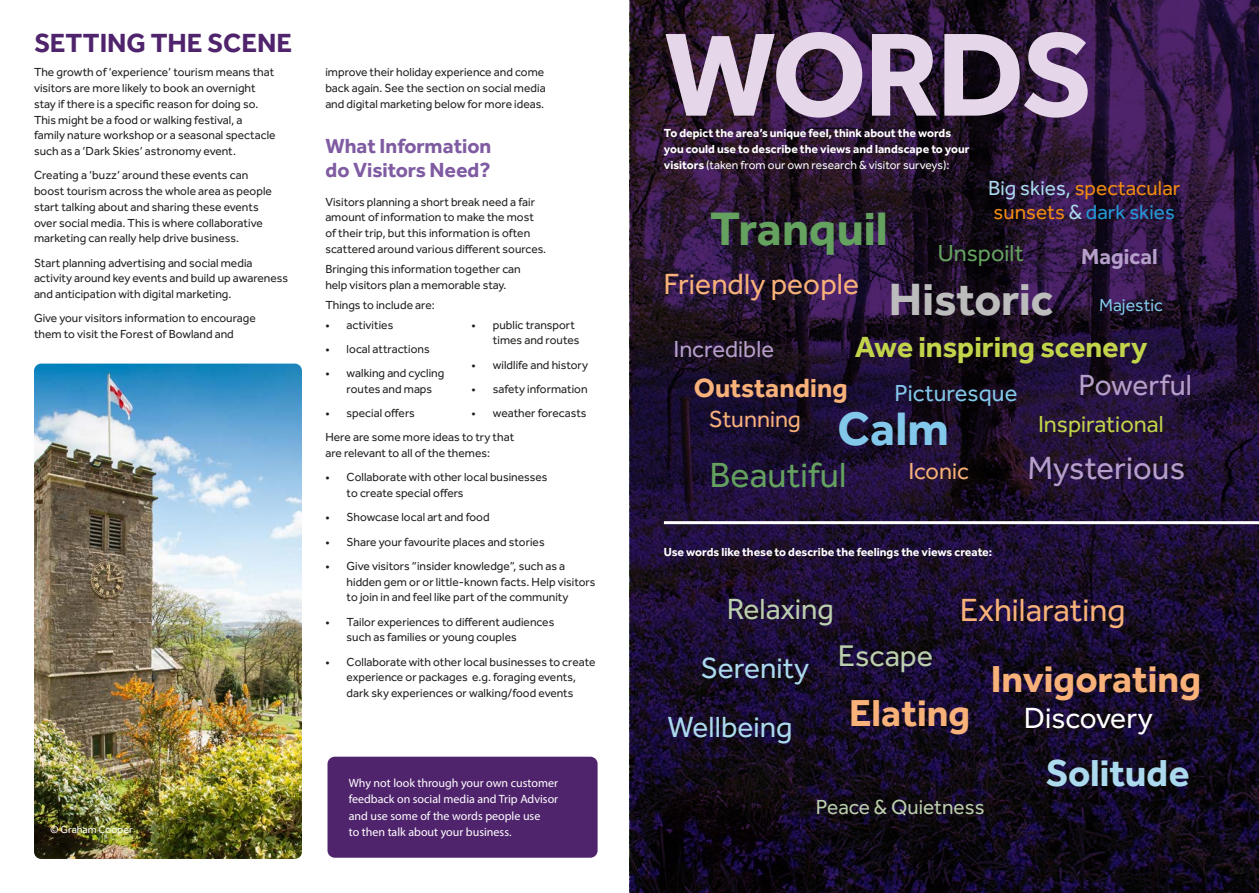
<style>
.page{position:relative;width:1259px;height:893px;background:#fff}
.page>*{position:absolute;margin:0;border:0;box-sizing:border-box;transform-origin:0 0}
.t1{font:700 122.4px "Effra";letter-spacing:-.03em;color:#e5d6ea}
.t2{font:700 48.3px "Effra";color:#65a260}
.t3{font:700 48.3px "Effra";color:#82c8eb}
.t4{font:700 46.5px "Effra";color:#bdbcbd}
.t5{font:700 38.55px "Effra";color:#f7b179}
.t6{font:700 38.55px "Effra";color:#abd9ee}
.t7{font:35.85px "Effra";color:#65a260}
.t8{font:33px "Effra";color:#f7b179}
.t9{font:33px "Effra";color:#b69ecb}
.t10{font:30.75px "Effra";color:#bccfae}
.t11{font:700 30px "Effra";color:#c2d44a}
.t12{font:30px "Effra";color:#abd9ee}
.t13{font:30px "Effra";color:#f7b179}
.t14{font:30px "Effra";color:#fff}
.t15{font:30px "Effra";color:#bccfae}
.t16{font:30px "Effra";color:#b69ecb}
.t17{font:700 27.15px "Effra";color:#f7b179}
.t18{font:700 27px "Effra";color:#50246d}
.t19{font:23.85px "Effra";color:#f7b179}
.t20{font:23.85px "Effra";color:#c2d44a}
.t21{font:23.85px "Effra";color:#82c8eb}
.t22{font:23.85px "Effra";color:#b69ecb}
.t23{font:23.85px "Effra";color:#65a260}
.t24{font:700 22.5px "Effra";color:#b69ecb}
.t25{font:21px/24px "Effra";color:#f28c10}
.t26{font:700 21px/24px "Effra";color:#7f5ba2}
.t27{font:21px "Effra";color:#bccfae}
.t28{font:17.85px "Effra";color:#82c8eb}
.t29{font:12px/15.8px "Effra";color:#1d1d1b}
.t30{font:700 12px/15.8px "Effra";color:#fff}
.t31{font:12px/16.5px "Myriad Pro";color:#fff}
.t32{font:10.5px "Effra";color:#fff}
.t33{font:700 10.5px "Effra";color:#1d1d1b}
.s1{font-weight:400}
.s2{color:#abd9ee}
.s3{color:#239ad7}
</style>
<div class="page">
<svg style="left:629px;top:0;width:630px;height:893px;background:#21132e"></svg>
<hr style="left:664px;top:521px;width:595px;height:3px;background:#fff">
<img style="left:34px;top:364px;width:268px;height:495px">
<div style="left:327px;top:757px;width:270px;height:101px;background:#50246d;border-radius:7px"></div>
<h3 class="t18" style="left:34px;top:25px;width:259px">SETTING THE SCENE</h3>
<p class="t29" style="left:34px;top:66px;width:243px">The growth of ‘experience’ tourism means that visitors are more likely to book an overnight stay if there is a specific reason for doing so.<br>This might be a food or walking festival, a family nature workshop or a seasonal spectacle such as a ‘Dark Skies’ astronomy event.</p>
<p class="t29" style="left:34px;top:169px;width:239px">Creating a ‘buzz’ around these events can boost tourism across the whole area as people start talking about and sharing these events over social media. This is where collaborative marketing can really help drive business.</p>
<p class="t29" style="left:34px;top:256px;width:256px">Start planning advertising and social media activity around key events and build up awareness and anticipation with digital marketing.</p>
<p class="t29" style="left:34px;top:312px;width:223px">Give your visitors information to encourage them to visit the Forest of Bowland and</p>
<p class="t32" style="left:50px;top:823px;width:84px">© Graham Cooper</p>
<p class="t29" style="left:325px;top:66px;width:222px;text-align:justify">improve their holiday experience and come back again. See the section on social media and digital marketing below for more ideas.</p>
<h3 class="t26" style="left:325px;top:136px;width:167px">What Information do Visitors Need?</h3>
<p class="t29" style="left:325px;top:195px;width:222px">Visitors planning a short break need a fair amount of information to make the most of their trip, but this information is often scattered around various different sources.</p>
<p class="t29" style="left:325px;top:262px;width:197px">Bringing this information together can help visitors plan a memorable stay.</p>
<p class="t29" style="left:325px;top:298px;width:111px">Things to include are:</p>
<p class="t29" style="left:325px;top:318px;width:69px">• activities</p>
<p class="t29" style="left:325px;top:342px;width:106px">• local attractions</p>
<p class="t29" style="left:347px;top:366px;width:99px;text-indent:-21px">• walking and cycling routes and maps</p>
<p class="t29" style="left:325px;top:406px;width:91px">• special offers</p>
<p class="t29" style="left:493px;top:318px;width:88px;text-indent:-21px">• public transport times and routes</p>
<p class="t29" style="left:471px;top:358px;width:118px">• wildlife and history</p>
<p class="t29" style="left:471px;top:382px;width:118px">• safety information</p>
<p class="t29" style="left:325px;top:402px;width:263px;line-height:24.3px;text-indent:146px">• weather forecasts<br>Here are some more ideas to try that</p>
<p class="t29" style="left:325px;top:446px;width:166px">are relevant to all of the themes:</p>
<p class="t29" style="left:347px;top:471px;width:202px;text-indent:-21px">• Collaborate with other local businesses to create special offers</p>
<p class="t29" style="left:325px;top:511px;width:166px">• Showcase local art and food</p>
<p class="t29" style="left:325px;top:535px;width:221px">• Share your favourite places and stories</p>
<p class="t29" style="left:347px;top:559px;width:250px;text-indent:-21px">• Give visitors “insider knowledge”, such as a hidden gem or or little-known facts. Help visitors to join in and feel like part of the community</p>
<p class="t29" style="left:347px;top:615px;width:209px;text-indent:-21px">• Tailor experiences to different audiences such as families or young couples</p>
<p class="t29" style="left:325px;top:655px;width:272px;text-align:center">• Collaborate with other local businesses to create experience or packages e.g. foraging events,<br>dark sky experiences or walking/food events</p>
<p class="t31" style="left:349px;top:774px;width:211px">Why not look through your own customer feedback on social media and Trip Advisor and use some of the words people use<br>to then talk about your business.</p>
<h1 class="t1" style="left:664px;top:-6px;width:430px">WORDS</h1>
<p class="t30" style="left:664px;top:127px;width:307px">To depict the area’s unique feel, think about the words you could use to describe the views and landscape to your visitors <span class="s1">(taken from our own research &amp; visitor surveys):</span></p>
<h3 class="t25" style="left:988px;top:178px;width:194px"><span class="s2">Big skies,</span> spectacular sunsets <span class="s2">&amp;</span> <span class="s3">dark skies</span></h3>
<h3 class="t24" style="left:1081px;top:242px;width:78px">Magical</h3>
<h2 class="t2" style="left:710px;top:197px;width:179px">Tranquil</h2>
<h3 class="t23" style="left:937px;top:239px;width:87px">Unspoilt</h3>
<h3 class="t4" style="left:889px;top:269px;width:166px">Historic</h3>
<h3 class="t13" style="left:663px;top:266px;width:197px">Friendly people</h3>
<h3 class="t11" style="left:855px;top:328px;width:294px">Awe inspiring scenery</h3>
<h3 class="t28" style="left:1099px;top:295px;width:65px">Majestic</h3>
<h3 class="t22" style="left:673px;top:334px;width:102px">Incredible</h3>
<h3 class="t17" style="left:694px;top:370px;width:156px">Outstanding</h3>
<h3 class="t21" style="left:894px;top:378px;width:124px">Picturesque</h3>
<h3 class="t16" style="left:1078px;top:367px;width:115px">Powerful</h3>
<h3 class="t19" style="left:709px;top:405px;width:94px">Stunning</h3>
<h2 class="t3" style="left:837px;top:397px;width:113px">Calm</h2>
<h3 class="t20" style="left:1038px;top:409px;width:127px">Inspirational</h3>
<h3 class="t7" style="left:709px;top:454px;width:139px">Beautiful</h3>
<h3 class="t19" style="left:908px;top:457px;width:62px">Iconic</h3>
<h3 class="t9" style="left:1027px;top:449px;width:159px">Mysterious</h3>
<p class="t30" style="left:664px;top:545px;width:330px">Use words like these to describe the feelings the views create:</p>
<h3 class="t15" style="left:727px;top:591px;width:109px">Relaxing</h3>
<h3 class="t12" style="left:700px;top:650px;width:110px">Serenity</h3>
<h3 class="t12" style="left:667px;top:709px;width:127px">Wellbeing</h3>
<h3 class="t8" style="left:959px;top:590px;width:167px">Exhilarating</h3>
<h3 class="t10" style="left:838px;top:637px;width:97px">Escape</h3>
<h3 class="t5" style="left:849px;top:688px;width:123px">Elating</h3>
<h3 class="t5" style="left:990px;top:653px;width:212px">Invigorating</h3>
<h3 class="t14" style="left:1023px;top:700px;width:130px">Discovery</h3>
<h3 class="t6" style="left:1045px;top:748px;width:146px">Solitude</h3>
<h3 class="t27" style="left:816px;top:794px;width:170px">Peace &amp; Quietness</h3>
<p class="t33" style="left:1233px;top:864px;width:13px">13</p>
</div>
